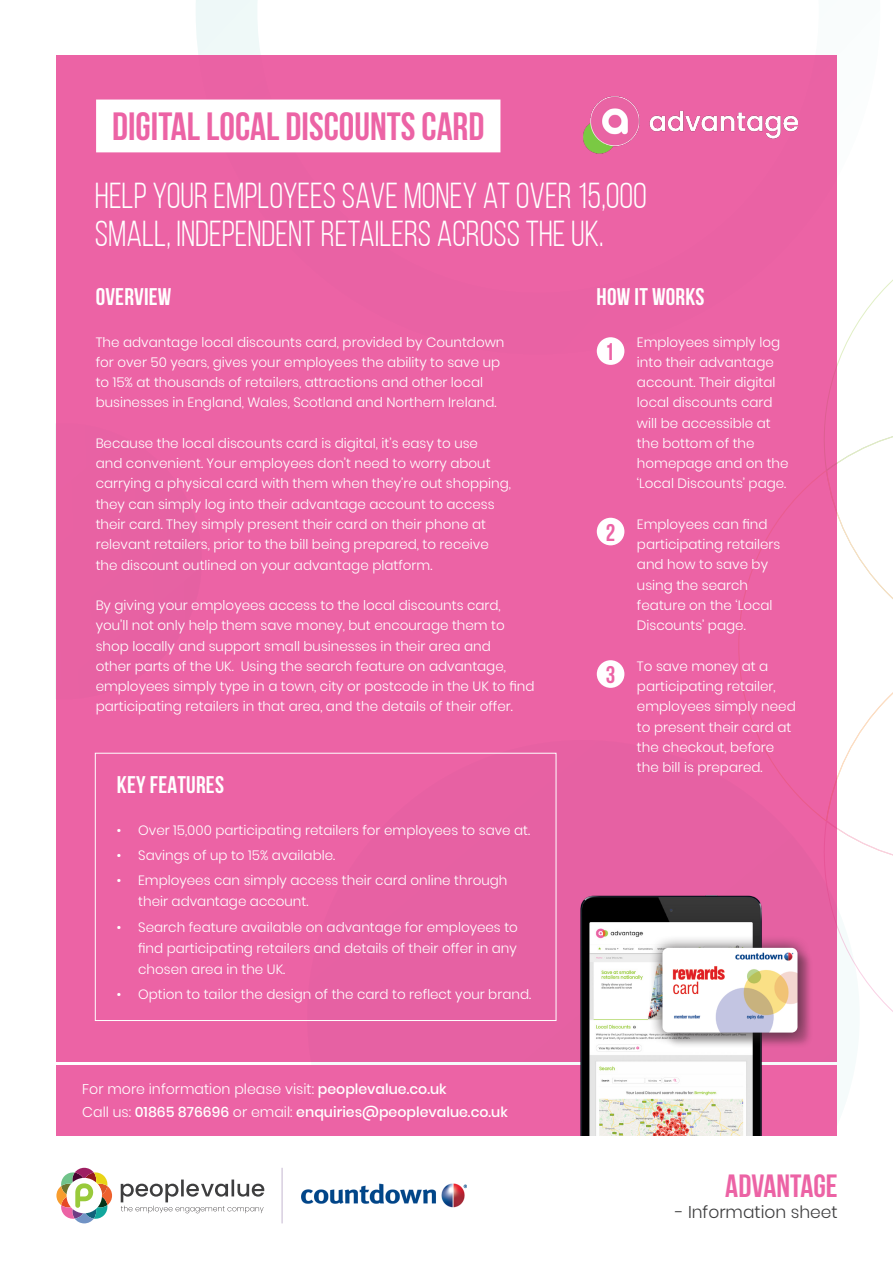
<style>
.page{position:relative;width:893px;height:1263px;background:#fff}
.page>*{position:absolute;margin:0;border:0;box-sizing:border-box;transform-origin:0 0}
.Page_heading_78_100{font:700 39.3px "Bebas Neue";color:#ec63a5}
.Body{font:36px/37.5px "Bebas Neue";color:#fff}
.Body-2{font:700 32.1px "Bebas Neue";color:#ec63a5}
.Body-3{font:700 24px "Bebas Neue";letter-spacing:.01em;color:#fff}
.Body-4{font:700 24px "Bebas Neue";color:#ec63a5}
.Body-5{font:300 17.1px "Poppins";color:#3e3e3f}
.Body-6{font:500 14.25px/22px "Poppins";color:#fff}
.Body-7{font:300 13.5px/20.2px "Poppins";color:#fff}
.s1{font-weight:300}
</style>
<div class="page">
<svg style="left:196px;top:0;width:641px;height:242px"></svg>
<svg style="left:836px;top:667px;width:57px;height:411px"></svg>
<svg style="left:836px;top:242px;width:57px;height:383px"></svg>
<div style="left:56px;top:55px;width:780px;height:1007px;background:#ec63a5"></div>
<img style="left:583px;top:96px;width:214px;height:58px">
<div style="left:56px;top:1065px;width:780px;height:70px;background:#ec63a5"></div>
<div style="left:95px;top:753px;width:461px;height:268px;border:1px solid #fff"></div>
<div style="left:597px;top:518px;width:27px;height:27px;background:#fff;border-radius:50%"></div>
<div style="left:597px;top:660px;width:27px;height:28px;background:#fff;border-radius:50%"></div>
<div style="left:597px;top:337px;width:27px;height:28px;background:#fff;border-radius:50%"></div>
<div style="left:96px;top:100px;width:404px;height:52px;background:#fff"></div>
<svg style="left:56px;top:1168px;width:56px;height:55px"></svg>
<svg style="left:121px;top:1179px;width:143px;height:34px"></svg>
<hr style="left:282px;top:1168px;width:1px;height:55px;background:#c5b6d0">
<img style="left:301px;top:1183px;width:166px;height:25px">
<img style="left:580px;top:895px;width:183px;height:240px">
<div style="left:664px;top:949px;width:150px;height:99px;background:#231f20;opacity:.3"></div>
<div style="left:649px;top:934px;width:162px;height:112px;background:#231f20;opacity:.75"></div>
<img style="left:662px;top:948px;width:135px;height:84px">
<p class="Page_heading_78_100" style="left:112px;top:104px;width:374px">DIGITAL LOCAL DISCOUNTS CARD</p>
<p class="Body" style="left:95px;top:177px;width:554px">HELP YOUR EMPLOYEES SAVE MONEY AT OVER 15,000<br>SMALL, INDEPENDENT RETAILERS ACROSS THE UK.</p>
<p class="Body-3" style="left:96px;top:284px;width:77px">OVERVIEW</p>
<p class="Body-7" style="left:96px;top:332px;width:410px">The advantage local discounts card, provided by Countdown for over 50 years, gives your employees the ability to save up to 15% at thousands of retailers, attractions and other local businesses in England, Wales, Scotland and Northern Ireland.</p>
<p class="Body-7" style="left:96px;top:433px;width:417px">Because the local discounts card is digital, it’s easy to use<br>and convenient. Your employees don’t need to worry about carrying a physical card with them when they’re out shopping, they can simply log into their advantage account to access their card. They simply present their card on their phone at relevant retailers, prior to the bill being prepared, to receive the discount outlined on your advantage platform.</p>
<p class="Body-7" style="left:96px;top:595px;width:440px">By giving your employees access to the local discounts card, you’ll not only help them save money, but encourage them to shop locally and support small businesses in their area and<br>other parts of the UK. Using the search feature on advantage, employees simply type in a town, city or postcode in the UK to find participating retailers in that area, and the details of their offer.</p>
<p class="Body-3" style="left:597px;top:284px;width:109px">HOW IT WORKS</p>
<p class="Body-7" style="left:637px;top:332px;width:153px">Employees simply log into their advantage account. Their digital local discounts card will be accessible at the bottom of the homepage and on the ‘Local Discounts’ page.</p>
<p class="Body-7" style="left:637px;top:514px;width:145px">Employees can find participating retailers and how to save by using the search feature on the ‘Local<br>Discounts’ page.</p>
<p class="Body-7" style="left:637px;top:656px;width:160px">To save money at a participating retailer, employees simply need to present their card at the checkout, before the bill is prepared.</p>
<p class="Body-4" style="left:605px;top:339px;width:11px">1</p>
<p class="Body-4" style="left:606px;top:519px;width:11px">2</p>
<p class="Body-4" style="left:606px;top:661px;width:11px">3</p>
<p class="Body-3" style="left:117px;top:771px;width:109px">KEY FEATURES</p>
<p class="Body-7" style="left:117px;top:820px;width:415px">• Over 15,000 participating retailers for employees to save at.</p>
<p class="Body-7" style="left:117px;top:845px;width:220px">• Savings of up to 15% available.</p>
<p class="Body-7" style="left:138px;top:870px;width:371px;line-height:21px;text-indent:-21px">• Employees can simply access their card online through their advantage account.</p>
<p class="Body-7" style="left:138px;top:916px;width:381px;line-height:21px;text-align:justify;text-indent:-21px">• Search feature available on advantage for employees to find participating retailers and details of their offer in any chosen area in the UK.</p>
<p class="Body-7" style="left:117px;top:984px;width:416px">• Option to tailor the design of the card to reflect your brand.</p>
<p class="Body-6" style="left:82px;top:1078px;width:427px"><span class="s1">For more information please visit:</span> peoplevalue.co.uk<br><span class="s1">Call us:</span> 01865 876696 <span class="s1">or email:</span> enquiries@peoplevalue.co.uk</p>
<p class="Body-2" style="left:725px;top:1168px;width:114px">ADVANTAGE</p>
<p class="Body-5" style="left:675px;top:1202px;width:164px">- Information sheet</p>
</div>
